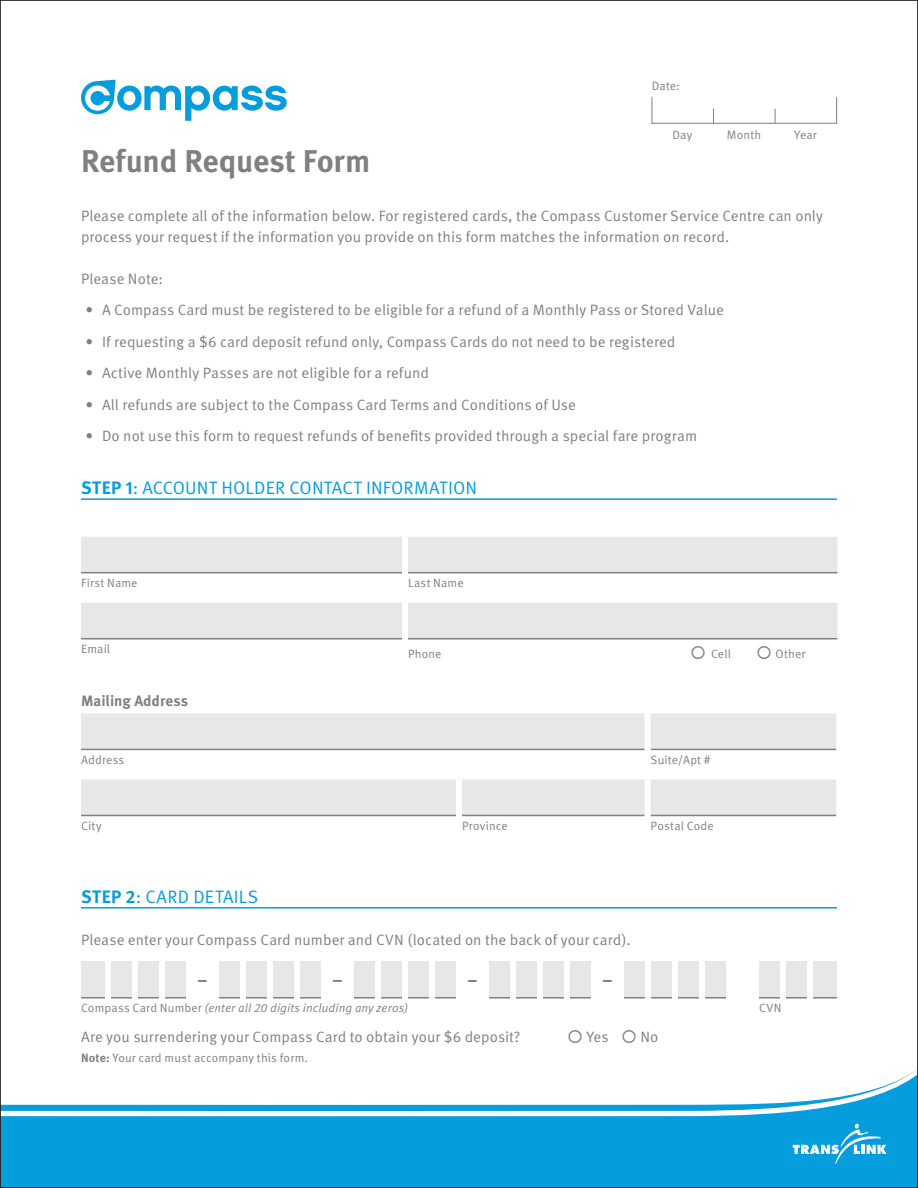
<style>
.page{position:relative;width:918px;height:1188px;background:#fff}
.page>*{position:absolute;margin:0;border:0;box-sizing:border-box;transform-origin:0 0}
.t1{font:700 31.5px "Meta OT";letter-spacing:-.01em;color:#808083}
.Section_Head{font:18px "Meta OT Norm";letter-spacing:.01em;color:#069ddc}
.t2{font:18px "Meta OT Norm";color:#231f20}
.Body_Copy{font:15px/21px "Meta OT Norm";letter-spacing:.005em;color:#808083}
.Subhead{font:700 15px "Meta OT";color:#808083}
.Form_Fields{font:12px "Meta OT Norm";letter-spacing:.015em;color:#808083}
.Form_Fields-2{font:12px "Meta OT Norm Ita";letter-spacing:.005em;color:#808083}
.Body_Copy-2{font:12px "Meta OT Norm";letter-spacing:.01em;color:#808083}
.s1{font-family:"Meta OT";font-weight:700}
.s2{font-family:"Meta OT Norm"}
</style>
<div class="page">
<svg style="left:2px;top:1111px;width:914px;height:75px;background:#15a2de"></svg>
<svg style="left:2px;top:1070px;width:914px;height:41px"></svg>
<svg style="left:793px;top:1123px;width:94px;height:42px;background:#31aee2"></svg>
<div style="left:652px;top:97px;width:185px;height:27px;border:1px solid #808083"></div>
<svg style="left:713px;top:109px;width:1px;height:15px"></svg>
<svg style="left:775px;top:109px;width:1px;height:15px"></svg>
<hr style="left:81px;top:498px;width:756px;height:2px;background:#069ddc">
<hr style="left:81px;top:907px;width:756px;height:2px;background:#069ddc">
<svg style="left:81px;top:713px;width:755px;height:102px;fill:#e6e7e9"></svg>
<hr style="left:81px;top:749px;width:378px;height:1px;background:#808083">
<hr style="left:459px;top:749px;width:186px;height:1px;background:#808083">
<hr style="left:651px;top:749px;width:185px;height:1px;background:#808083">
<hr style="left:81px;top:815px;width:375px;height:1px;background:#808083">
<hr style="left:462px;top:815px;width:183px;height:1px;background:#808083">
<hr style="left:651px;top:815px;width:185px;height:1px;background:#808083">
<div style="left:456px;top:779px;width:6px;height:37px;background:#fff"></div>
<div style="left:645px;top:779px;width:6px;height:37px;background:#fff"></div>
<div style="left:645px;top:713px;width:6px;height:37px;background:#fff"></div>
<svg style="left:81px;top:537px;width:757px;height:101px;fill:#e6e7e9"></svg>
<hr style="left:81px;top:572px;width:321px;height:1px;background:#808083">
<div style="left:837px;top:537px;width:6px;height:36px;background:#fff"></div>
<div style="left:837px;top:603px;width:6px;height:36px;background:#fff"></div>
<hr style="left:81px;top:638px;width:321px;height:1px;background:#808083">
<div style="left:402px;top:537px;width:6px;height:36px;background:#fff"></div>
<hr style="left:408px;top:572px;width:429px;height:1px;background:#808083">
<hr style="left:408px;top:638px;width:429px;height:1px;background:#808083">
<div style="left:402px;top:603px;width:6px;height:36px;background:#fff"></div>
<svg style="left:81px;top:961px;width:756px;height:36px"></svg>
<hr style="left:81px;top:997px;width:24px;height:2px;background:#808083">
<hr style="left:111px;top:997px;width:21px;height:2px;background:#808083">
<hr style="left:138px;top:997px;width:21px;height:2px;background:#808083">
<hr style="left:165px;top:997px;width:21px;height:2px;background:#808083">
<hr style="left:219px;top:997px;width:21px;height:2px;background:#808083">
<hr style="left:246px;top:997px;width:21px;height:2px;background:#808083">
<hr style="left:273px;top:997px;width:21px;height:2px;background:#808083">
<hr style="left:300px;top:997px;width:21px;height:2px;background:#808083">
<hr style="left:354px;top:997px;width:21px;height:2px;background:#808083">
<hr style="left:381px;top:997px;width:21px;height:2px;background:#808083">
<hr style="left:408px;top:997px;width:21px;height:2px;background:#808083">
<hr style="left:435px;top:997px;width:21px;height:2px;background:#808083">
<hr style="left:489px;top:997px;width:21px;height:2px;background:#808083">
<hr style="left:516px;top:997px;width:21px;height:2px;background:#808083">
<hr style="left:543px;top:997px;width:21px;height:2px;background:#808083">
<hr style="left:570px;top:997px;width:21px;height:2px;background:#808083">
<hr style="left:624px;top:997px;width:21px;height:2px;background:#808083">
<hr style="left:651px;top:997px;width:21px;height:2px;background:#808083">
<hr style="left:678px;top:997px;width:21px;height:2px;background:#808083">
<hr style="left:705px;top:997px;width:21px;height:2px;background:#808083">
<hr style="left:759px;top:997px;width:21px;height:2px;background:#808083">
<hr style="left:786px;top:997px;width:21px;height:2px;background:#808083">
<hr style="left:813px;top:997px;width:24px;height:2px;background:#808083">
<div style="left:105px;top:961px;width:6px;height:38px;background:#fff"></div>
<div style="left:132px;top:961px;width:6px;height:38px;background:#fff"></div>
<div style="left:159px;top:961px;width:6px;height:38px;background:#fff"></div>
<div style="left:186px;top:961px;width:6px;height:38px;background:#fff"></div>
<div style="left:213px;top:961px;width:6px;height:38px;background:#fff"></div>
<div style="left:240px;top:961px;width:6px;height:38px;background:#fff"></div>
<div style="left:267px;top:961px;width:6px;height:38px;background:#fff"></div>
<div style="left:294px;top:961px;width:6px;height:38px;background:#fff"></div>
<div style="left:321px;top:961px;width:6px;height:38px;background:#fff"></div>
<div style="left:348px;top:961px;width:6px;height:38px;background:#fff"></div>
<div style="left:375px;top:961px;width:6px;height:38px;background:#fff"></div>
<div style="left:402px;top:961px;width:6px;height:38px;background:#fff"></div>
<div style="left:429px;top:961px;width:6px;height:38px;background:#fff"></div>
<div style="left:456px;top:961px;width:6px;height:38px;background:#fff"></div>
<div style="left:483px;top:961px;width:6px;height:38px;background:#fff"></div>
<div style="left:510px;top:961px;width:6px;height:38px;background:#fff"></div>
<div style="left:537px;top:961px;width:6px;height:38px;background:#fff"></div>
<div style="left:564px;top:961px;width:6px;height:38px;background:#fff"></div>
<div style="left:591px;top:961px;width:6px;height:38px;background:#fff"></div>
<div style="left:618px;top:961px;width:6px;height:38px;background:#fff"></div>
<div style="left:645px;top:961px;width:6px;height:38px;background:#fff"></div>
<div style="left:672px;top:961px;width:6px;height:38px;background:#fff"></div>
<div style="left:699px;top:961px;width:6px;height:38px;background:#fff"></div>
<div style="left:726px;top:961px;width:6px;height:38px;background:#fff"></div>
<div style="left:753px;top:961px;width:6px;height:37px;background:#fff"></div>
<div style="left:753px;top:1047px;width:6px;height:25px;background:#fff"></div>
<div style="left:780px;top:961px;width:6px;height:38px;background:#fff"></div>
<div style="left:807px;top:961px;width:6px;height:38px;background:#fff"></div>
<svg style="left:81px;top:80px;width:206px;height:41px"></svg>
<p class="t1" style="left:81px;top:141px;width:291px">Refund Request Form</p>
<p class="Body_Copy-2" style="left:652px;top:79px;width:30px">Date:</p>
<p class="Body_Copy-2" style="left:672px;top:127px;width:21px">Day</p>
<p class="Body_Copy-2" style="left:727px;top:127px;width:36px">Month</p>
<p class="Body_Copy-2" style="left:794px;top:127px;width:24px">Year</p>
<p class="Body_Copy" style="left:81px;top:205px;width:744px">Please complete all of the information below. For registered cards, the Compass Customer Service Centre can only process your request if the information you provide on this form matches the information on record.</p>
<p class="Body_Copy" style="left:81px;top:268px;width:84px">Please Note:</p>
<p class="Body_Copy" style="left:86px;top:300px;width:640px">• A Compass Card must be registered to be eligible for a refund of a Monthly Pass or Stored Value</p>
<p class="Body_Copy" style="left:86px;top:331px;width:592px">• If requesting a $6 card deposit refund only, Compass Cards do not need to be registered</p>
<p class="Body_Copy" style="left:86px;top:363px;width:345px">• Active Monthly Passes are not eligible for a refund</p>
<p class="Body_Copy" style="left:86px;top:394px;width:492px">• All refunds are subject to the Compass Card Terms and Conditions of Use</p>
<p class="Body_Copy" style="left:86px;top:426px;width:613px">• Do not use this form to request refunds of benefits provided through a special fare program</p>
<p class="Section_Head" style="left:81px;top:477px;width:398px"><span class="s1">STEP 1</span>: ACCOUNT HOLDER CONTACT INFORMATION</p>
<p class="Form_Fields" style="left:81px;top:576px;width:58px">First Name</p>
<p class="Form_Fields" style="left:408px;top:576px;width:57px">Last Name</p>
<p class="Form_Fields" style="left:81px;top:642px;width:31px">Email</p>
<p class="Subhead" style="left:81px;top:691px;width:109px">Mailing Address</p>
<p class="Form_Fields" style="left:408px;top:646px;width:35px">Phone</p>
<p class="Form_Fields" style="left:690px;top:646px;width:42px">○ Cell</p>
<p class="Form_Fields" style="left:756px;top:646px;width:51px">○ Other</p>
<p class="Form_Fields" style="left:81px;top:752px;width:45px">Address</p>
<p class="Form_Fields" style="left:651px;top:752px;width:62px">Suite/Apt #</p>
<p class="Form_Fields" style="left:81px;top:818px;width:22px">City</p>
<p class="Form_Fields" style="left:462px;top:818px;width:47px">Province</p>
<p class="Form_Fields" style="left:651px;top:818px;width:65px">Postal Code</p>
<p class="Section_Head" style="left:81px;top:885px;width:179px"><span class="s1">STEP 2</span>: CARD DETAILS</p>
<p class="Body_Copy" style="left:81px;top:929px;width:551px">Please enter your Compass Card number and CVN (located on the back of your card).</p>
<p class="t2" style="left:197px;top:969px;width:12px">–</p>
<p class="t2" style="left:332px;top:969px;width:12px">–</p>
<p class="t2" style="left:467px;top:969px;width:12px">–</p>
<p class="t2" style="left:602px;top:969px;width:12px">–</p>
<p class="Form_Fields-2" style="left:81px;top:1001px;width:329px"><span class="s2">Compass Card Number</span> (enter all 20 digits including any zeros)</p>
<p class="Form_Fields" style="left:759px;top:1001px;width:24px">CVN</p>
<p class="Body_Copy" style="left:81px;top:1026px;width:441px">Are you surrendering your Compass Card to obtain your $6 deposit?</p>
<p class="Body_Copy" style="left:567px;top:1026px;width:93px">○ Yes ○ No</p>
<p class="Form_Fields" style="left:81px;top:1050px;width:229px"><span class="s1">Note:</span> Your card must accompany this form.</p>
</div>
